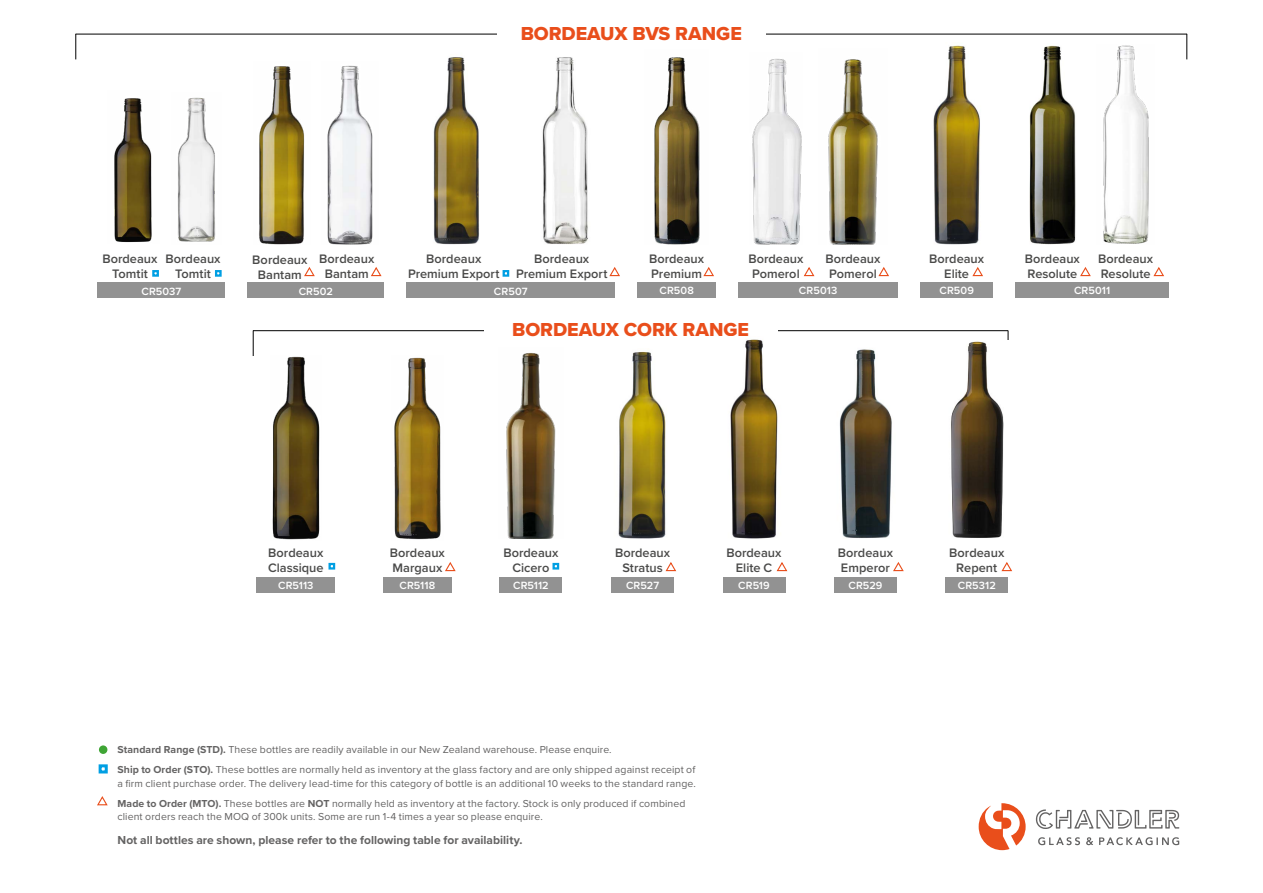
<style>
.page{position:relative;width:1263px;height:893px;background:#fff}
.page>*{position:absolute;margin:0;border:0;box-sizing:border-box;transform-origin:0 0}
.t1{font:19.5px "Proxima Nova Extrabld";letter-spacing:-.005em;color:#e94e1b}
.t2{font:600 12.75px/15px "Proxima Nova";letter-spacing:.005em;color:#4a4a49;text-align:center}
.t3{font:700 12px "Proxima Nova";color:#646363}
.t4{font:600 10.8px "Proxima Nova";letter-spacing:.005em;color:#fff}
.t5{font:10.5px/20px "Proxima Nova";letter-spacing:.01em;color:#646363}
.s1{font-weight:700}
</style>
<div class="page">
<hr style="left:253px;top:330px;width:755px;height:1px;background:#000">
<svg style="left:253px;top:330px;width:1px;height:26px"></svg>
<div style="left:484px;top:320px;width:293px;height:26px;background:#fff"></div>
<img style="left:730px;top:339px;width:48px;height:200px">
<div style="left:722px;top:577px;width:63px;height:15px;background:#929292"></div>
<img style="left:839px;top:349px;width:53px;height:189px">
<div style="left:834px;top:577px;width:63px;height:15px;background:#929292"></div>
<img style="left:951px;top:341px;width:53px;height:197px">
<div style="left:945px;top:577px;width:63px;height:15px;background:#929292"></div>
<img style="left:506px;top:353px;width:50px;height:186px">
<div style="left:499px;top:577px;width:63px;height:15px;background:#929292"></div>
<img style="left:259px;top:66px;width:46px;height:179px">
<img style="left:114px;top:98px;width:38px;height:145px">
<div style="left:328px;top:563px;width:7px;height:7px;border:2px solid #009fe3"></div>
<div style="left:552px;top:563px;width:7px;height:7px;border:2px solid #009fe3"></div>
<svg style="left:1086px;top:837px;width:7px;height:8px"></svg>
<svg style="left:1099px;top:837px;width:80px;height:8px"></svg>
<svg style="left:1038px;top:837px;width:42px;height:8px"></svg>
<svg style="left:1036px;top:809px;width:143px;height:20px"></svg>
<svg style="left:979px;top:803px;width:47px;height:47px"></svg>
<img style="left:272px;top:356px;width:48px;height:184px">
<div style="left:257px;top:577px;width:78px;height:15px;background:#929292"></div>
<img style="left:394px;top:357px;width:47px;height:183px">
<div style="left:383px;top:577px;width:68px;height:15px;background:#929292"></div>
<div style="left:611px;top:577px;width:63px;height:15px;background:#929292"></div>
<hr style="left:76px;top:34px;width:1111px;height:1px;background:#000">
<svg style="left:76px;top:34px;width:1px;height:25px"></svg>
<svg style="left:1186px;top:34px;width:1px;height:25px"></svg>
<div style="left:497px;top:24px;width:268px;height:26px;background:#fff"></div>
<img style="left:654px;top:57px;width:46px;height:187px">
<div style="left:638px;top:282px;width:78px;height:16px;background:#929292"></div>
<img style="left:752px;top:58px;width:50px;height:187px">
<img style="left:828px;top:59px;width:50px;height:186px">
<div style="left:738px;top:282px;width:160px;height:16px;background:#929292"></div>
<img style="left:327px;top:65px;width:46px;height:180px">
<img style="left:177px;top:97px;width:39px;height:145px">
<div style="left:248px;top:282px;width:136px;height:16px;background:#929292"></div>
<div style="left:98px;top:282px;width:127px;height:16px;background:#929292"></div>
<img style="left:433px;top:57px;width:46px;height:188px">
<img style="left:542px;top:57px;width:46px;height:187px">
<div style="left:407px;top:282px;width:208px;height:16px;background:#929292"></div>
<img style="left:933px;top:45px;width:47px;height:200px">
<div style="left:920px;top:282px;width:73px;height:15px;background:#929292"></div>
<img style="left:1029px;top:45px;width:47px;height:200px">
<div style="left:1015px;top:282px;width:154px;height:15px;background:#929292"></div>
<img style="left:1103px;top:45px;width:46px;height:199px">
<div style="left:503px;top:270px;width:6px;height:7px;border:2px solid #009fe3"></div>
<div style="left:152px;top:270px;width:7px;height:7px;border:2px solid #009fe3"></div>
<div style="left:215px;top:270px;width:7px;height:7px;border:2px solid #009fe3"></div>
<div style="left:99px;top:745px;width:8px;height:9px;background:#3fa535;border-radius:50%"></div>
<div style="left:99px;top:764px;width:9px;height:9px;border:3px solid #009fe3"></div>
<svg style="left:97px;top:796px;width:11px;height:10px"></svg>
<svg style="left:445px;top:562px;width:11px;height:10px"></svg>
<svg style="left:776px;top:562px;width:12px;height:10px"></svg>
<svg style="left:665px;top:562px;width:11px;height:10px"></svg>
<svg style="left:893px;top:562px;width:11px;height:10px"></svg>
<svg style="left:1001px;top:562px;width:11px;height:10px"></svg>
<svg style="left:304px;top:267px;width:11px;height:10px"></svg>
<svg style="left:371px;top:267px;width:11px;height:10px"></svg>
<svg style="left:609px;top:267px;width:11px;height:10px"></svg>
<svg style="left:703px;top:267px;width:11px;height:10px"></svg>
<svg style="left:804px;top:267px;width:11px;height:10px"></svg>
<svg style="left:878px;top:267px;width:11px;height:10px"></svg>
<svg style="left:972px;top:267px;width:11px;height:10px"></svg>
<svg style="left:1080px;top:267px;width:11px;height:10px"></svg>
<svg style="left:1153px;top:267px;width:11px;height:10px"></svg>
<img style="left:618px;top:351px;width:48px;height:188px">
<h1 class="t1" style="left:521px;top:19px;width:223px">BORDEAUX BVS RANGE</h1>
<p class="t2" style="left:102px;top:251px;width:57px">Bordeaux<br>Tomtit</p>
<p class="t2" style="left:165px;top:251px;width:57px">Bordeaux<br>Tomtit</p>
<p class="t4" style="left:141px;top:283px;width:41px">CR5037</p>
<p class="t4" style="left:299px;top:283px;width:36px">CR502</p>
<p class="t2" style="left:319px;top:251px;width:57px">Bordeaux<br>Bantam</p>
<p class="t2" style="left:252px;top:252px;width:57px">Bordeaux<br>Bantam</p>
<p class="t2" style="left:408px;top:251px;width:93px">Bordeaux<br>Premium Export</p>
<p class="t2" style="left:516px;top:251px;width:93px">Bordeaux<br>Premium Export</p>
<p class="t4" style="left:494px;top:283px;width:35px">CR507</p>
<p class="t2" style="left:649px;top:251px;width:57px;text-align:left">Bordeaux<br>Premium</p>
<p class="t4" style="left:659px;top:283px;width:36px">CR508</p>
<p class="t2" style="left:748px;top:251px;width:57px;text-align:left">Bordeaux<br>Pomerol</p>
<p class="t2" style="left:825px;top:251px;width:57px;text-align:left">Bordeaux<br>Pomerol</p>
<p class="t4" style="left:799px;top:283px;width:40px">CR5013</p>
<p class="t2" style="left:929px;top:251px;width:57px">Bordeaux<br>Elite</p>
<p class="t4" style="left:939px;top:282px;width:36px">CR509</p>
<p class="t2" style="left:1025px;top:251px;width:57px;text-align:left">Bordeaux<br>Resolute</p>
<p class="t2" style="left:1098px;top:251px;width:57px;text-align:left">Bordeaux<br>Resolute</p>
<p class="t4" style="left:1074px;top:282px;width:38px">CR5011</p>
<h1 class="t1" style="left:512px;top:315px;width:238px">BORDEAUX CORK RANGE</h1>
<p class="t2" style="left:268px;top:545px;width:57px;text-align:left">Bordeaux<br>Classique</p>
<p class="t4" style="left:278px;top:577px;width:37px">CR5113</p>
<p class="t2" style="left:390px;top:545px;width:57px;text-align:left">Bordeaux<br>Margaux</p>
<p class="t4" style="left:399px;top:577px;width:37px">CR5118</p>
<p class="t2" style="left:503px;top:545px;width:57px">Bordeaux<br>Cicero</p>
<p class="t4" style="left:513px;top:577px;width:37px">CR5112</p>
<p class="t2" style="left:615px;top:545px;width:57px">Bordeaux<br>Stratus</p>
<p class="t4" style="left:626px;top:577px;width:35px">CR527</p>
<p class="t2" style="left:726px;top:545px;width:57px">Bordeaux<br>Elite C</p>
<p class="t4" style="left:738px;top:577px;width:33px">CR519</p>
<p class="t2" style="left:838px;top:545px;width:57px;text-align:left">Bordeaux<br>Emperor</p>
<p class="t4" style="left:848px;top:577px;width:35px">CR529</p>
<p class="t2" style="left:949px;top:545px;width:57px">Bordeaux<br>Repent</p>
<p class="t4" style="left:958px;top:577px;width:40px">CR5312</p>
<p class="t5" style="left:117px;top:740px;width:579px"><span class="s1">Standard Range (STD).</span> These bottles are readily available in our New Zealand warehouse. Please enquire.<br><span class="s1">Ship to Order (STO).</span> These bottles are normally held as inventory at the glass factory and are only shipped against receipt of</p>
<p class="t5" style="left:117px;top:773px;width:580px">a firm client purchase order. The delivery lead-time for this category of bottle is an additional 10 weeks to the standard range.<br><span class="s1">Made to Order (MTO).</span> These bottles are <span class="s1">NOT</span> normally held as inventory at the factory. Stock is only produced if combined</p>
<p class="t5" style="left:117px;top:807px;width:427px">client orders reach the MOQ of 300k units. Some are run 1-4 times a year so please enquire.</p>
<p class="t3" style="left:117px;top:831px;width:406px">Not all bottles are shown, please refer to the following table for availability.</p>
</div>
